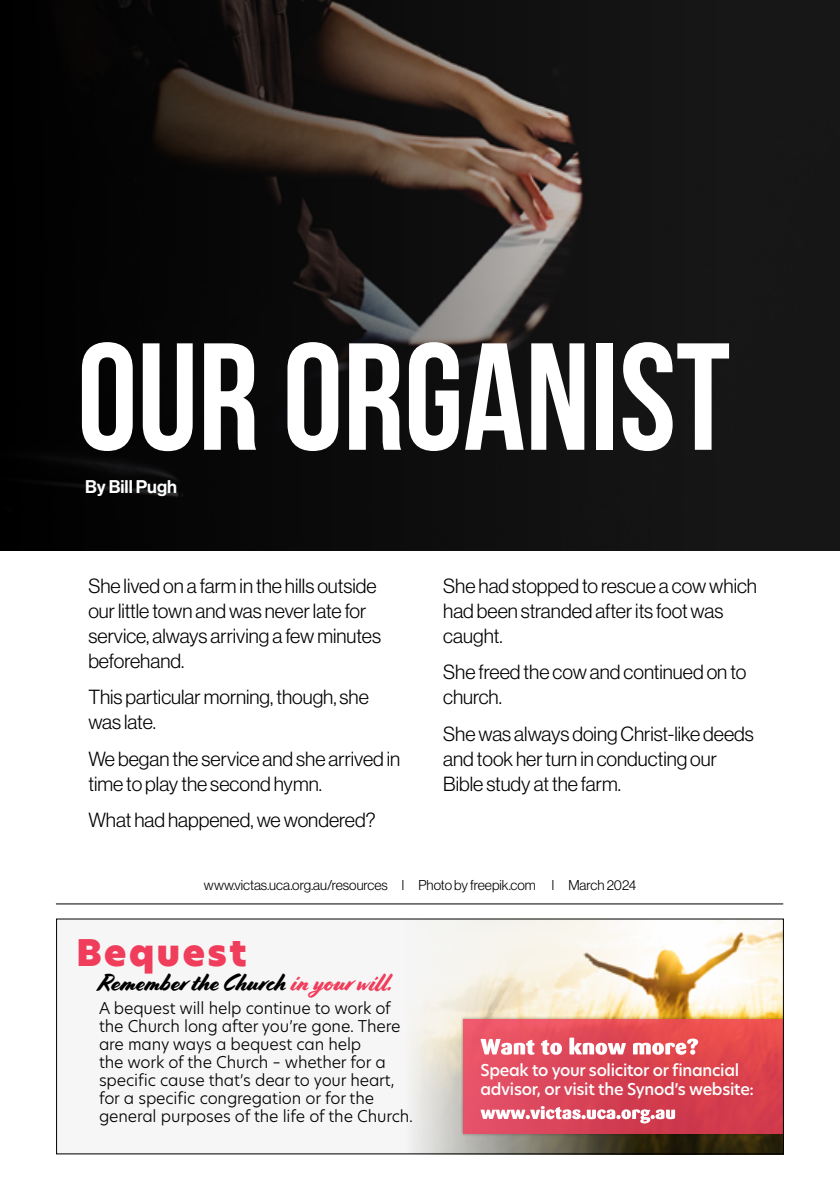
<style>
.page{position:relative;width:840px;height:1191px;background:#fff}
.page>*{position:absolute;margin:0;border:0;box-sizing:border-box;transform-origin:0 0}
.t1{font:700 152px "Bebas Neue";color:#fff}
.t2{font:36px "New Hero Super";letter-spacing:.07em;color:#ef3d5b}
.t3{font:24px "Cortado";color:#000}
.t4{font:20px/25px "N Haas Grotesk DS Pro 45 Lt";color:#000}
.t5{font:18px "N Haas Grotesk DS Pro 65 Md";color:#fff}
.t6{font:300 16px/18px "New Hero";letter-spacing:-.01em;color:#000}
.t7{font:500 16px/19px "New Hero";letter-spacing:-.02em;color:#fff}
.t8{font:14px "N Haas Grotesk DS Pro 45 Lt";color:#000}
.s1{color:#ef3d5b}
</style>
<div class="page">
<img style="left:0;top:0;width:839px;height:550px">
<div style="left:56px;top:920px;width:727px;height:234px;background:#f6f6f6"></div>
<img style="left:414px;top:920px;width:367px;height:232px">
<div style="left:460px;top:1016px;width:324px;height:120px;background:#000;opacity:.34"></div>
<svg style="left:462px;top:1019px;width:319px;height:115px"></svg>
<svg style="left:480px;top:1037px;width:217px;height:17px"></svg>
<svg style="left:480px;top:1106px;width:194px;height:17px"></svg>
<div style="left:783px;top:916px;width:39px;height:275px;background:#fff"></div>
<div style="left:56px;top:918px;width:727px;height:236px;border:1px solid #000"></div>
<hr style="left:56px;top:903px;width:726px;height:1px;background:#000">
<h1 class="t1" style="left:77px;top:314px;width:654px">OUR ORGANIST</h1>
<p class="t5" style="left:85px;top:476px;width:93px">By Bill Pugh</p>
<p class="t4" style="left:88px;top:573px;width:294px">She lived on a farm in the hills outside our little town and was never late for service, always arriving a few minutes beforehand.</p>
<p class="t4" style="left:88px;top:685px;width:282px">This particular morning, though, she was late.</p>
<p class="t4" style="left:88px;top:746px;width:313px">We began the service and she arrived in time to play the second hymn.</p>
<p class="t4" style="left:88px;top:807px;width:289px">What had happened, we wondered?</p>
<p class="t4" style="left:443px;top:573px;width:315px">She had stopped to rescue a cow which had been stranded after its foot was caught.</p>
<p class="t4" style="left:443px;top:660px;width:304px">She freed the cow and continued on to church.</p>
<p class="t4" style="left:443px;top:721px;width:312px">She was always doing Christ-like deeds and took her turn in conducting our<br>Bible study at the farm.</p>
<p class="t8" style="left:204px;top:877px;width:434px">www.victas.uca.org.au/resources l Photo by freepik.com l March 2024</p>
<h2 class="t2" style="left:76px;top:927px;width:172px">Bequest</h2>
<p class="t3" style="left:98px;top:969px;width:296px">Remember the Church <span class="s1">in your will.</span></p>
<p class="t6" style="left:99px;top:998px;width:315px">A bequest will help continue to work of the Church long after you’re gone. There are many ways a bequest can help<br>the work of the Church – whether for a specific cause that’s dear to your heart, for a specific congregation or for the general purposes of the life of the Church.</p>
<p class="t7" style="left:480px;top:1060px;width:275px">Speak to your solicitor or financial advisor, or visit the Synod’s website:</p>
</div>
